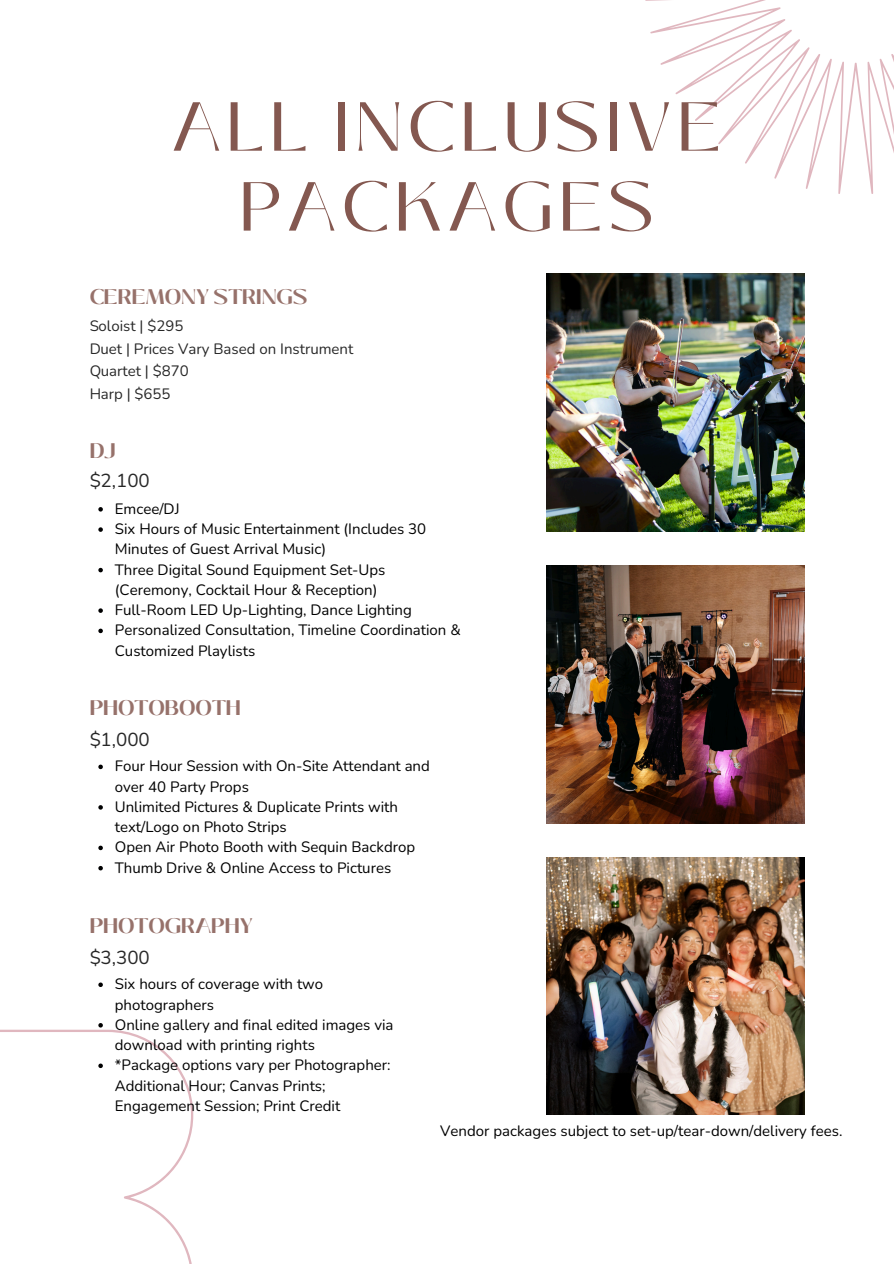
<style>
.page{position:relative;width:894px;height:1264px;background:#fff}
.page>*{position:absolute;margin:0;border:0;box-sizing:border-box;transform-origin:0 0}
.t1{font:69px/79.8px "Black Mango";letter-spacing:.07em;color:#845850;text-align:center}
.t2{font:700 21px "Black Mango";color:#845850}
.t3{font:18.75px "Nunito";color:#000001}
.t4{font:15px/20.2px "Nunito";color:#000001}
</style>
<div class="page">
<img style="left:546px;top:274px;width:258px;height:257px">
<svg style="left:645px;top:0;width:248px;height:194px"></svg>
<img style="left:546px;top:565px;width:258px;height:258px">
<img style="left:546px;top:857px;width:258px;height:257px">
<svg style="left:98px;top:507px;width:5px;height:4px"></svg>
<svg style="left:98px;top:527px;width:5px;height:5px"></svg>
<svg style="left:98px;top:568px;width:5px;height:4px"></svg>
<svg style="left:98px;top:608px;width:5px;height:5px"></svg>
<svg style="left:98px;top:628px;width:5px;height:5px"></svg>
<svg style="left:98px;top:982px;width:5px;height:5px"></svg>
<svg style="left:0;top:1023px;width:193px;height:240px"></svg>
<svg style="left:98px;top:764px;width:5px;height:5px"></svg>
<svg style="left:98px;top:805px;width:5px;height:4px"></svg>
<svg style="left:98px;top:845px;width:5px;height:5px"></svg>
<svg style="left:98px;top:866px;width:5px;height:4px"></svg>
<h2 class="t1" style="left:171px;top:87px;width:552px">ALL INCLUSIVE<br>PACKAGES</h2>
<h2 class="t2" style="left:89px;top:281px;width:220px">CEREMONY STRINGS</h2>
<p class="t4" style="left:89px;top:315px;width:265px;line-height:22.5px">Soloist | $295<br>Duet | Prices Vary Based on Instrument<br>Quartet | $870<br>Harp | $655</p>
<h2 class="t2" style="left:89px;top:435px;width:28px">DJ</h2>
<p class="t3" style="left:89px;top:468px;width:62px">$2,100</p>
<h2 class="t4" style="left:115px;top:499px;width:66px">Emcee/DJ</h2>
<p class="t4" style="left:115px;top:519px;width:313px">Six Hours of Music Entertainment (Includes 30<br>Minutes of Guest Arrival Music)</p>
<p class="t4" style="left:115px;top:559px;width:272px">Three Digital Sound Equipment Set-Ups (Ceremony, Cocktail Hour &amp; Reception)</p>
<p class="t4" style="left:115px;top:600px;width:298px">Full-Room LED Up-Lighting, Dance Lighting</p>
<p class="t4" style="left:115px;top:620px;width:347px">Personalized Consultation, Timeline Coordination &amp;<br>Customized Playlists</p>
<h2 class="t2" style="left:89px;top:692px;width:153px">PHOTOBOOTH</h2>
<p class="t3" style="left:89px;top:727px;width:62px">$1,000</p>
<p class="t4" style="left:115px;top:756px;width:316px">Four Hour Session with On-Site Attendant and over 40 Party Props</p>
<p class="t4" style="left:115px;top:796px;width:284px">Unlimited Pictures &amp; Duplicate Prints with text/Logo on Photo Strips</p>
<p class="t4" style="left:115px;top:837px;width:302px">Open Air Photo Booth with Sequin Backdrop</p>
<p class="t4" style="left:115px;top:857px;width:278px">Thumb Drive &amp; Online Access to Pictures</p>
<h2 class="t2" style="left:89px;top:910px;width:165px">PHOTOGRAPHY</h2>
<p class="t3" style="left:89px;top:944px;width:62px">$3,300</p>
<h3 class="t4" style="left:115px;top:974px;width:210px">Six hours of coverage with two photographers</h3>
<p class="t4" style="left:115px;top:1014px;width:280px">Online gallery and final edited images via download with printing rights</p>
<p class="t4" style="left:115px;top:1055px;width:277px">*Package options vary per Photographer:<br>Additional Hour; Canvas Prints;<br>Engagement Session; Print Credit</p>
<h2 class="t4" style="left:440px;top:1120px;width:403px">Vendor packages subject to set-up/tear-down/delivery fees.</h2>
</div>
